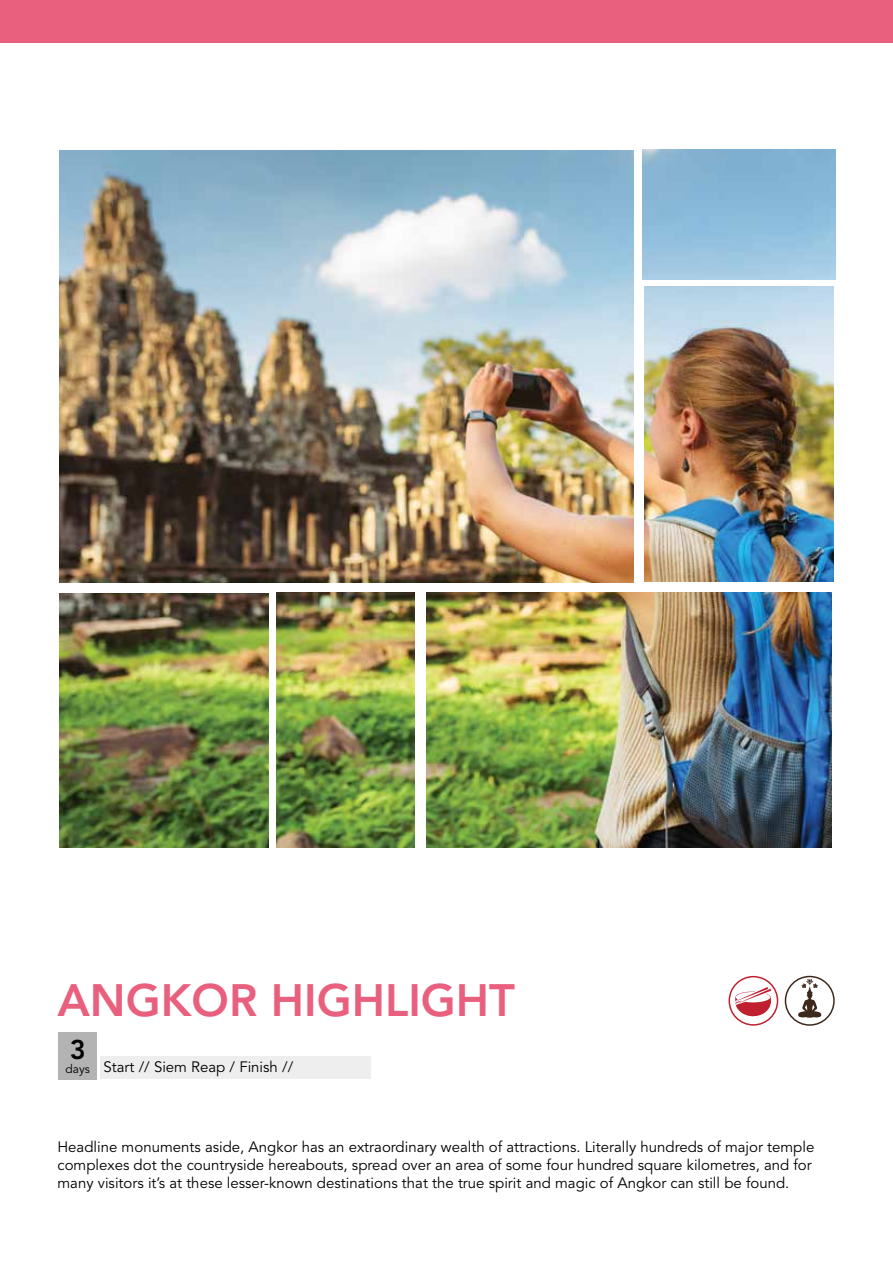
<style>
.page{position:relative;width:893px;height:1263px;background:#fff}
.page>*{position:absolute;margin:0;border:0;box-sizing:border-box;transform-origin:0 0}
.t1{font:800 45px "Avenir LT Std";color:#e8607d}
.t2{font:800 27px "Avenir LT Std";color:#000}
.t3{font:15px/18px "Avenir LT Std";color:#000}
.t4{font:12px "Avenir LT Std";color:#000}
</style>
<div class="page">
<div style="left:0;top:0;width:893px;height:43px;background:#e8607d"></div>
<div style="left:101px;top:1056px;width:270px;height:22px;background:#eee"></div>
<img style="left:60px;top:150px;width:573px;height:433px">
<div style="left:58px;top:1032px;width:39px;height:48px;background:#b3b3b3"></div>
<img style="left:59px;top:593px;width:210px;height:254px">
<svg style="left:735px;top:987px;width:36px;height:30px"></svg>
<div style="left:728px;top:976px;width:50px;height:50px;border:2px solid #bf1f2e;border-radius:50%"></div>
<svg style="left:798px;top:979px;width:24px;height:39px"></svg>
<div style="left:785px;top:976px;width:50px;height:50px;border:2px solid #3d291c;border-radius:50%"></div>
<img style="left:644px;top:287px;width:189px;height:294px">
<img style="left:427px;top:593px;width:405px;height:254px">
<img style="left:277px;top:593px;width:137px;height:254px">
<h1 class="t1" style="left:57px;top:973px;width:459px">ANGKOR HIGHLIGHT</h1>
<h2 class="t2" style="left:70px;top:1033px;width:17px">3</h2>
<p class="t4" style="left:65px;top:1062px;width:26px">days</p>
<p class="t3" style="left:104px;top:1058px;width:191px">Start // Siem Reap / Finish //</p>
<p class="t3" style="left:57px;top:1138px;width:758px">Headline monuments aside, Angkor has an extraordinary wealth of attractions. Literally hundreds of major temple complexes dot the countryside hereabouts, spread over an area of some four hundred square kilometres, and for many visitors it’s at these lesser-known destinations that the true spirit and magic of Angkor can still be found.</p>
</div>
